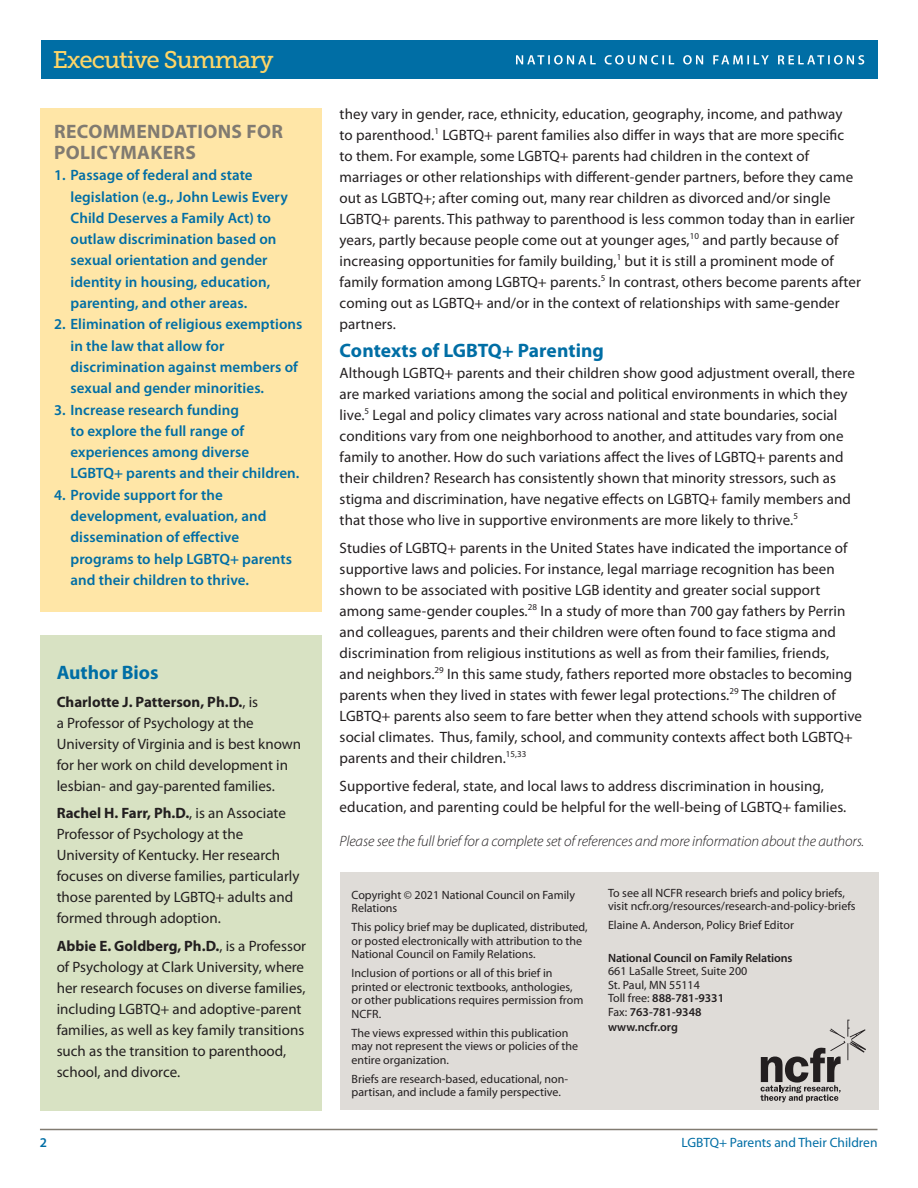
<style>
.page{position:relative;width:918px;height:1188px;background:#fff}
.page>*{position:absolute;margin:0;border:0;box-sizing:border-box;transform-origin:0 0}
.t1{font:24px "Museo Slab 500";letter-spacing:-.04em;color:#fed567}
._14_recommendations{font:700 19.5px/21.3px "Myriad Pro";letter-spacing:.02em;color:#817b71}
._5_body_copy{font:700 19.5px "Myriad Pro";color:#006ea5}
._8_subheads{font:700 19.5px "Myriad Pro";color:#006ea5}
._5_body_copy-2{font:15px/21px "Myriad Pro";letter-spacing:.005em;color:#231f20}
._16_author_bio{font:15px/21px "Myriad Pro";color:#231f20}
._5_body_copy-3{font:600 15px/21.3px "Myriad Pro";letter-spacing:.005em;color:#006ea5}
._5_body_copy-4{font:italic 300 15px "Myriad Pro";letter-spacing:-.01em;color:#231f20}
.t2{font:13.5px "Myriad Pro";color:#006ea5}
.t3{font:600 13.5px "Myriad Pro";color:#006ea5}
.references{font:12px/13.5px "Myriad Pro";color:#231f20}
.t4{font:600 12px "Myriad Pro";letter-spacing:-.01em;color:#231f20}
.s1{font-weight:700}
.s2{font-weight:400}
</style>
<div class="page">
<hr style="left:40px;top:1129px;width:837px;height:1px;background:#817b71">
<div style="left:40px;top:635px;width:282px;height:475px;background:#d8e2c3"></div>
<div style="left:41px;top:40px;width:837px;height:39px;background:#006ea5"></div>
<svg style="left:516px;top:55px;width:348px;height:10px"></svg>
<div style="left:40px;top:108px;width:282px;height:503px;background:#ffe6a7"></div>
<div style="left:340px;top:873px;width:539px;height:237px;background:#dfdcd8"></div>
<svg style="left:760px;top:1020px;width:106px;height:82px"></svg>
<p class="t1" style="left:53px;top:46px;width:222px">Executive Summary</p>
<p class="_14_recommendations" style="left:54px;top:120px;width:230px">RECOMMENDATIONS FOR<br>POLICYMAKERS</p>
<p class="_5_body_copy-3" style="left:70px;top:164px;width:219px;text-indent:-16px">1. Passage of federal and state legislation (e.g., John Lewis Every<br>Child Deserves a Family Act) to outlaw discrimination based on sexual orientation and gender identity in housing, education, parenting, and other areas.</p>
<p class="_5_body_copy-3" style="left:70px;top:313px;width:233px;text-indent:-16px">2. Elimination of religious exemptions in the law that allow for discrimination against members of sexual and gender minorities.</p>
<p class="_5_body_copy-3" style="left:70px;top:398px;width:230px;text-indent:-16px">3. Increase research funding<br>to explore the full range of experiences among diverse<br>LGBTQ+ parents and their children.</p>
<p class="_5_body_copy-3" style="left:70px;top:484px;width:223px;text-indent:-16px">4. Provide support for the development, evaluation, and dissemination of effective programs to help LGBTQ+ parents and their children to thrive.</p>
<p class="_8_subheads" style="left:57px;top:660px;width:103px">Author Bios</p>
<p class="_16_author_bio" style="left:57px;top:691px;width:246px"><span class="s1">Charlotte J. Patterson, Ph.D.</span>, is<br>a Professor of Psychology at the University of Virginia and is best known for her work on child development in lesbian- and gay-parented families.</p>
<p class="_16_author_bio" style="left:57px;top:803px;width:244px"><span class="s1">Rachel H. Farr, Ph.D.</span>, is an Associate Professor of Psychology at the University of Kentucky. Her research focuses on diverse families, particularly those parented by LGBTQ+ adults and formed through adoption.</p>
<p class="_16_author_bio" style="left:57px;top:935px;width:251px"><span class="s1">Abbie E. Goldberg, Ph.D.</span>, is a Professor of Psychology at Clark University, where her research focuses on diverse families, including LGBTQ+ and adoptive-parent families, as well as key family transitions such as the transition to parenthood, school, and divorce.</p>
<p class="_5_body_copy-2" style="left:340px;top:103px;width:523px">they vary in gender, race, ethnicity, education, geography, income, and pathway<br>to parenthood.<sup>1</sup> LGBTQ+ parent families also differ in ways that are more specific to them. For example, some LGBTQ+ parents had children in the context of marriages or other relationships with different-gender partners, before they came out as LGBTQ+; after coming out, many rear children as divorced and/or single LGBTQ+ parents. This pathway to parenthood is less common today than in earlier years, partly because people come out at younger ages,<sup>10</sup> and partly because of increasing opportunities for family building,<sup>1</sup> but it is still a prominent mode of family formation among LGBTQ+ parents.<sup>5</sup> In contrast, others become parents after coming out as LGBTQ+ and/or in the context of relationships with same-gender partners.</p>
<p class="_5_body_copy" style="left:340px;top:338px;width:266px">Contexts of LGBTQ+ Parenting</p>
<p class="_5_body_copy-2" style="left:340px;top:362px;width:517px">Although LGBTQ+ parents and their children show good adjustment overall, there are marked variations among the social and political environments in which they live.<sup>5</sup> Legal and policy climates vary across national and state boundaries, social conditions vary from one neighborhood to another, and attitudes vary from one family to another. How do such variations affect the lives of LGBTQ+ parents and their children? Research has consistently shown that minority stressors, such as stigma and discrimination, have negative effects on LGBTQ+ family members and that those who live in supportive environments are more likely to thrive.<sup>5</sup></p>
<p class="_5_body_copy-2" style="left:340px;top:537px;width:524px">Studies of LGBTQ+ parents in the United States have indicated the importance of supportive laws and policies. For instance, legal marriage recognition has been shown to be associated with positive LGB identity and greater social support among same-gender couples.<sup>28</sup> In a study of more than 700 gay fathers by Perrin and colleagues, parents and their children were often found to face stigma and discrimination from religious institutions as well as from their families, friends,<br>and neighbors.<sup>29</sup> In this same study, fathers reported more obstacles to becoming parents when they lived in states with fewer legal protections.<sup>29</sup> The children of LGBTQ+ parents also seem to fare better when they attend schools with supportive social climates. Thus, family, school, and community contexts affect both LGBTQ+ parents and their children.<sup>15,33</sup></p>
<p class="_5_body_copy-2" style="left:340px;top:775px;width:508px">Supportive federal, state, and local laws to address discrimination in housing, education, and parenting could be helpful for the well-being of LGBTQ+ families.</p>
<p class="_5_body_copy-4" style="left:340px;top:832px;width:526px">Please see the full brief for a complete set of references and more information about the authors.</p>
<p class="references" style="left:352px;top:888px;width:225px">Copyright © 2021 National Council on Family<br>Relations</p>
<p class="references" style="left:352px;top:920px;width:238px">This policy brief may be duplicated, distributed, or posted electronically with attribution to the<br>National Council on Family Relations.</p>
<p class="references" style="left:352px;top:966px;width:233px">Inclusion of portions or all of this brief in printed or electronic textbooks, anthologies, or other publications requires permission from NCFR.</p>
<p class="references" style="left:352px;top:1026px;width:228px">The views expressed within this publication may not represent the views or policies of the entire organization.</p>
<p class="references" style="left:352px;top:1072px;width:218px">Briefs are research-based, educational, non&shy;partisan, and include a family perspective.</p>
<p class="references" style="left:608px;top:886px;width:249px">To see all NCFR research briefs and policy briefs, visit ncfr.org/resources/research-and-policy-briefs</p>
<p class="references" style="left:608px;top:918px;width:187px">Elaine A. Anderson, Policy Brief Editor</p>
<p class="t4" style="left:608px;top:950px;width:186px">National Council on Family Relations</p>
<p class="references" style="left:608px;top:964px;width:141px">661 LaSalle Street, Suite 200</p>
<p class="references" style="left:608px;top:978px;width:93px">St. Paul, MN 55114</p>
<p class="t4" style="left:608px;top:990px;width:118px"><span class="s2">Toll free:</span> 888-781-9331</p>
<p class="t4" style="left:608px;top:1004px;width:95px"><span class="s2">Fax:</span> 763-781-9348</p>
<p class="t4" style="left:608px;top:1019px;width:72px">www.ncfr.org</p>
<p class="t3" style="left:40px;top:1134px;width:9px">2</p>
<p class="t2" style="left:682px;top:1134px;width:197px">LGBTQ+ Parents and Their Children</p>
</div>
